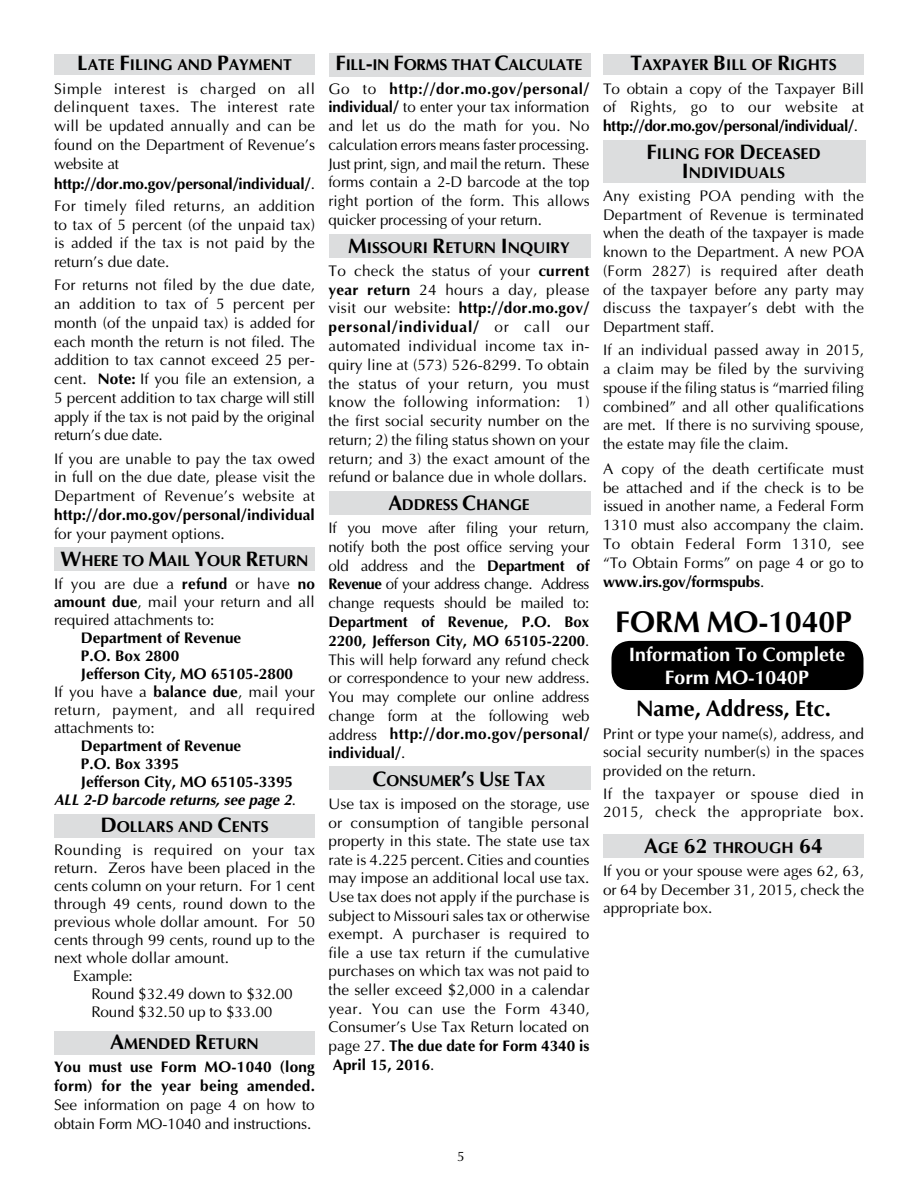
<style>
.page{position:relative;width:918px;height:1188px;background:#fff}
.page>*{position:absolute;margin:0;border:0;box-sizing:border-box;transform-origin:0 0}
.t1{font:700 30px "Ottawa";color:#000}
.t2{font:700 22.5px "Ottawa";color:#000}
.t3{font:700 19.5px/22.5px "Ottawa";color:#fff;text-align:center}
.t4{font:700 15.75px "Ottawa";color:#000}
.t5{font:700 15.75px "Ottawa";letter-spacing:-.02em;color:#000}
.t6{font:15.3px/18.8px "Ottawa";color:#000;text-align:justify}
.t7{font:700 15.3px/21.8px "Ottawa";color:#000}
.t8{font:15.3px/18.8px "Ottawa";letter-spacing:.03em;color:#000}
.t9{font:700 15.3px/18.8px "Ottawa";letter-spacing:.02em;color:#000}
.t10{font:italic 700 15.3px "Ottawa";color:#000}
.t11{font:15.3px "Ottawa";letter-spacing:.035em;color:#000}
.t12{font:13.5px "Ottawa";color:#000}
.s1{font-size:21px}
.s2{font-weight:400}
.s3{font-weight:700}
.s4{font-weight:400;font-style:normal}
</style>
<div class="page">
<div style="left:604px;top:835px;width:260px;height:23px;background:#dcddde"></div>
<div style="left:604px;top:140px;width:262px;height:42px;background:#dcddde"></div>
<div style="left:604px;top:54px;width:260px;height:21px;background:#dcddde"></div>
<div style="left:329px;top:766px;width:262px;height:24px;background:#dcddde"></div>
<div style="left:329px;top:491px;width:262px;height:23px;background:#dcddde"></div>
<div style="left:329px;top:235px;width:262px;height:23px;background:#dcddde"></div>
<div style="left:329px;top:53px;width:262px;height:23px;background:#dcddde"></div>
<div style="left:54px;top:1032px;width:260px;height:23px;background:#dcddde"></div>
<div style="left:54px;top:814px;width:260px;height:23px;background:#dcddde"></div>
<div style="left:54px;top:548px;width:260px;height:23px;background:#dcddde"></div>
<div style="left:54px;top:54px;width:260px;height:21px;background:#dcddde"></div>
<div style="left:611px;top:641px;width:252px;height:49px;background:#000;border-radius:18px"></div>
<p class="t4" style="left:77px;top:55px;width:216px"><span class="s1">L</span>ATE <span class="s1">F</span>I LI NG AND <span class="s1">P</span>AYMENT</p>
<p class="t6" style="left:54px;top:79px;width:263px">Simple interest is charged on all delinquent taxes. The interest rate will be updated annually and can be found on the Department of Revenue’s website at</p>
<p class="t7" style="left:54px;top:173px;width:263px">http://dor.mo.gov/personal/individual/<span class="s2">.<br>For timely filed returns, an addition</span></p>
<p class="t6" style="left:54px;top:215px;width:262px">to tax of 5 percent (of the unpaid tax) is added if the tax is not paid by the return’s due date.</p>
<p class="t6" style="left:54px;top:276px;width:263px">For returns not filed by the due date, an addition to tax of 5 percent per month (of the unpaid tax) is added for each month the return is not filed. The addition to tax cannot exceed 25 per&shy;cent. <span class="s3">Note:</span> If you file an extension, a 5 percent addition to tax charge will still apply if the tax is not paid by the original return’s due date.</p>
<p class="t6" style="left:54px;top:449px;width:263px">If you are unable to pay the tax owed in full on the due date, please visit the Department of Revenue’s website at</p>
<p class="t7" style="left:54px;top:504px;width:262px">http://dor.mo.gov/personal/individual</p>
<p class="t6" style="left:54px;top:524px;width:172px">for your payment options.</p>
<p class="t4" style="left:61px;top:551px;width:42px"><span class="s1">W</span>HERE</p>
<p class="t4" style="left:123px;top:551px;width:187px">TO <span class="s1">M</span>AI L <span class="s1">Y</span>OUR <span class="s1">R</span>ETURN</p>
<p class="t6" style="left:54px;top:575px;width:263px;line-height:18px">If you are due a <span class="s3">refund</span> or have <span class="s3">no amount due</span>, mail your return and all required attachments to:</p>
<p class="t7" style="left:81px;top:627px;width:162px">Department of Revenue</p>
<p class="t7" style="left:81px;top:645px;width:100px">P.O. Box 2800</p>
<p class="t7" style="left:81px;top:663px;width:214px">Jefferson City, MO 65105-2800</p>
<p class="t6" style="left:54px;top:682px;width:263px">If you have a <span class="s3">balance due</span>, mail your</p>
<p class="t11" style="left:54px;top:701px;width:263px">return, payment, and all required</p>
<p class="t6" style="left:54px;top:718px;width:102px">attachments to:</p>
<p class="t7" style="left:81px;top:735px;width:162px">Department of Revenue</p>
<p class="t7" style="left:81px;top:753px;width:100px">P.O. Box 3395</p>
<p class="t7" style="left:81px;top:771px;width:214px">Jefferson City, MO 65105-3395</p>
<p class="t10" style="left:54px;top:790px;width:243px">ALL 2-D barcode returns, see page 2<span class="s4">.</span></p>
<p class="t4" style="left:100px;top:817px;width:170px"><span class="s1">D</span>OLLARS AND <span class="s1">C</span>ENTS</p>
<p class="t8" style="left:54px;top:841px;width:263px">Rounding is required on your tax</p>
<p class="t6" style="left:54px;top:859px;width:263px">return. Zeros have been placed in the</p>
<p class="t6" style="left:54px;top:877px;width:263px">cents column on your return. For 1 cent</p>
<p class="t6" style="left:54px;top:895px;width:263px">through 49 cents, round down to the</p>
<p class="t6" style="left:54px;top:913px;width:263px">previous whole dollar amount. For 50</p>
<p class="t6" style="left:54px;top:931px;width:263px">cents through 99 cents, round up to the</p>
<p class="t6" style="left:54px;top:949px;width:177px">next whole dollar amount.</p>
<p class="t6" style="left:73px;top:967px;width:61px">Example:</p>
<p class="t6" style="left:91px;top:985px;width:203px">Round $32.49 down to $32.00</p>
<p class="t6" style="left:91px;top:1003px;width:183px">Round $32.50 up to $33.00</p>
<p class="t4" style="left:110px;top:1034px;width:150px"><span class="s1">A</span>MENDED <span class="s1">R</span>ETURN</p>
<p class="t9" style="left:54px;top:1058px;width:263px">You must use Form MO-1040 (long form) for the year being amended.</p>
<p class="t6" style="left:54px;top:1096px;width:262px">See information on page 4 on how to obtain Form MO-1040 and instructions.</p>
<p class="t5" style="left:335px;top:55px;width:247px"><span class="s1">F</span>I LL<span class="s1">-</span>I N <span class="s1">F</span>ORMS THAT <span class="s1">C</span>ALCULATE</p>
<p class="t6" style="left:328px;top:79px;width:263px">Go to <span class="s3">http://dor.mo.gov/personal/ individual/</span> to enter your tax information and let us do the math for you. No calculation errors means faster processing.<br>Just print, sign, and mail the return. These forms contain a 2-D barcode at the top right portion of the form. This allows quicker processing of your return.</p>
<p class="t4" style="left:348px;top:238px;width:223px"><span class="s1">M</span>ISSOURI <span class="s1">R</span>ETURN <span class="s1">I</span>NQUIRY</p>
<p class="t6" style="left:328px;top:262px;width:263px">To check the status of your <span class="s3">current year return</span> 24 hours a day, please visit our website: <span class="s3">http://dor.mo.gov/ personal/individual/</span> or call our automated individual income tax in&shy;quiry line at (573) 526-8299. To obtain the status of your return, you must know the following information: 1) the first social security number on the return; 2) the filing status shown on your return; and 3) the exact amount of the refund or balance due in whole dollars.</p>
<p class="t4" style="left:388px;top:495px;width:141px"><span class="s1">A</span>DDRESS <span class="s1">C</span>HANGE</p>
<p class="t6" style="left:328px;top:519px;width:263px">If you move after filing your return, notify both the post office serving your old address and the <span class="s3">Department of Revenue</span> of your address change. Address change requests should be mailed to:</p>
<p class="t6" style="left:328px;top:613px;width:263px"><span class="s3">Department of Revenue, P.O. Box 2200, Jefferson City, MO 65105-2200</span>.<br>This will help forward any refund check or correspondence to your new address.<br>You may complete our online address change form at the following web address <span class="s3">http://dor.mo.gov/personal/ individual/</span>.</p>
<p class="t4" style="left:373px;top:771px;width:174px"><span class="s1">C</span>ONSUMER<span class="s1">’</span>S <span class="s1">U</span> SE <span class="s1">T</span>AX</p>
<p class="t6" style="left:328px;top:795px;width:263px">Use tax is imposed on the storage, use or consumption of tangible personal property in this state. The state use tax rate is 4.225 percent. Cities and counties may impose an additional local use tax.<br>Use tax does not apply if the purchase is subject to Missouri sales tax or otherwise exempt. A purchaser is required to file a use tax return if the cumulative purchases on which tax was not paid to the seller exceed $2,000 in a calendar year. You can use the Form 4340, Consumer’s Use Tax Return located on page 27. <span class="s3">The due date for Form 4340 is April 15, 2016</span>.</p>
<p class="t4" style="left:630px;top:55px;width:208px"><span class="s1">T</span>AXPAYER <span class="s1">B</span> I LL OF <span class="s1">R</span>IGHTS</p>
<p class="t6" style="left:603px;top:79px;width:263px">To obtain a copy of the Taxpayer Bill of Rights, go to our website at <span class="s3">http://dor.mo.gov/personal/individual/</span>.</p>
<p class="t4" style="left:646px;top:144px;width:120px"><span class="s1">F</span>ILING FOR <span class="s1">D</span>ECEA</p>
<p class="t4" style="left:793px;top:144px;width:29px">SED</p>
<p class="t4" style="left:682px;top:163px;width:105px"><span class="s1">I</span>NDIVI DUALS</p>
<p class="t6" style="left:603px;top:187px;width:263px">Any existing POA pending with the Department of Revenue is terminated when the death of the taxpayer is made known to the Department. A new POA (Form 2827) is required after death of the taxpayer before any party may discuss the taxpayer’s debt with the Department staff.</p>
<p class="t6" style="left:603px;top:341px;width:263px">If an individual passed away in 2015, a claim may be filed by the surviving spouse if the filing status is “married filing combined” and all other qualifications are met. If there is no surviving spouse, the estate may file the claim.</p>
<p class="t6" style="left:603px;top:460px;width:263px">A copy of the death certificate must be attached and if the check is to be issued in another name, a Federal Form 1310 must also accompany the claim.<br>To obtain Federal Form 1310, see “To Obtain Forms” on page 4 or go to <span class="s3">www.irs.gov/formspubs</span>.</p>
<h1 class="t1" style="left:615px;top:603px;width:238px">FORM MO-1040P</h1>
<p class="t3" style="left:629px;top:643px;width:218px">Information To Complete<br>Form MO-1040P</p>
<h2 class="t2" style="left:636px;top:695px;width:196px">Name, Address, Etc.</h2>
<p class="t6" style="left:603px;top:725px;width:263px;line-height:18.3px">Print or type your name(s), address, and social security number(s) in the spaces provided on the return.</p>
<p class="t8" style="left:603px;top:784px;width:263px">If the taxpayer or spouse died in<br>2015, check the appropriate box.</p>
<p class="t4" style="left:644px;top:838px;width:180px"><span class="s1">A</span>GE <span class="s1">62</span> THROUGH <span class="s1">64</span></p>
<p class="t6" style="left:603px;top:862px;width:263px">If you or your spouse were ages 62, 63, or 64 by December 31, 2015, check the appropriate box.</p>
<p class="t12" style="left:457px;top:1149px;width:9px">5</p>
</div>
